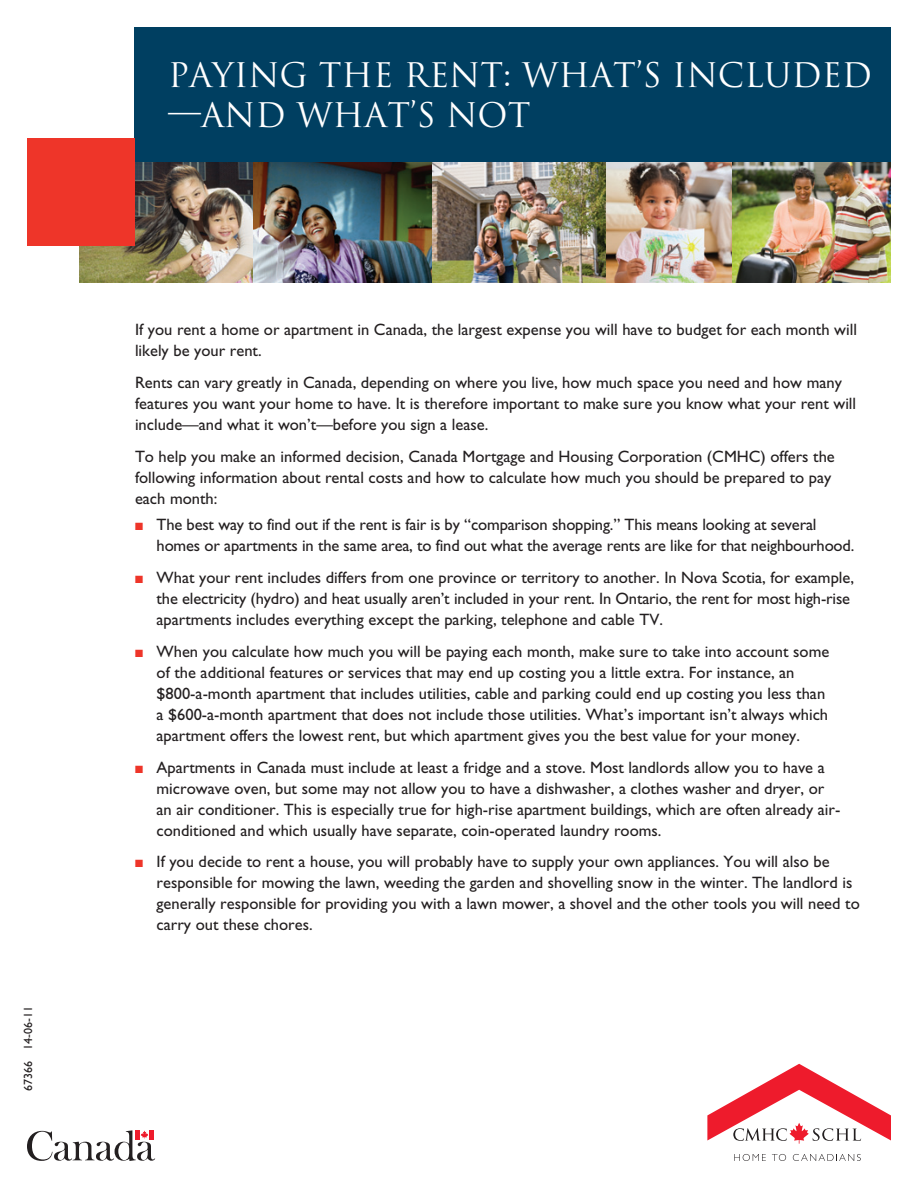
<style>
.page{position:relative;width:918px;height:1188px;background:#fff}
.page>*{position:absolute;margin:0;border:0;box-sizing:border-box;transform-origin:0 0}
.t1{font:33px/39.6px "Trajan Pro";color:#fff}
.t2{font:16.5px/21px "Gill Sans Std";color:#231f20}
.t3{font:12px "Gill Sans Std";color:#231f20}
.s1{color:#ee3529}
</style>
<div class="page">
<div style="left:135px;top:27px;width:756px;height:135px;background:#003f61"></div>
<img style="left:80px;top:162px;width:174px;height:121px">
<img style="left:254px;top:162px;width:178px;height:121px">
<img style="left:432px;top:162px;width:175px;height:121px">
<img style="left:607px;top:162px;width:126px;height:121px">
<img style="left:733px;top:162px;width:158px;height:121px">
<div style="left:27px;top:138px;width:108px;height:108px;background:#ee3529"></div>
<svg style="left:27px;top:1130px;width:128px;height:31px"></svg>
<svg style="left:707px;top:1064px;width:184px;height:80px"></svg>
<svg style="left:734px;top:1154px;width:32px;height:7px"></svg>
<svg style="left:772px;top:1154px;width:14px;height:7px"></svg>
<svg style="left:793px;top:1154px;width:68px;height:7px"></svg>
<p class="t3" style="left:21px;top:1091px;width:86px;rotate:-90deg">67366 14-06-11</p>
<h1 class="t1" style="left:168px;top:55px;width:706px">PAYING THE RENT: WHAT’S INCLUDED —AND WHAT’S NOT</h1>
<p class="t2" style="left:135px;top:319px;width:723px">If you rent a home or apartment in Canada, the largest expense you will have to budget for each month will likely be your rent.</p>
<p class="t2" style="left:135px;top:372px;width:723px">Rents can vary greatly in Canada, depending on where you live, how much space you need and how many features you want your home to have. It is therefore important to make sure you know what your rent will include—and what it won’t—before you sign a lease.</p>
<p class="t2" style="left:135px;top:446px;width:701px">To help you make an informed decision, Canada Mortgage and Housing Corporation (CMHC) offers the following information about rental costs and how to calculate how much you should be prepared to pay each month:</p>
<p class="t2" style="left:157px;top:514px;width:699px;text-indent:-22px"><span class="s1">■</span> The best way to find out if the rent is fair is by “comparison shopping.” This means looking at several homes or apartments in the same area, to find out what the average rents are like for that neighbourhood.</p>
<p class="t2" style="left:157px;top:567px;width:699px;text-indent:-22px"><span class="s1">■</span> What your rent includes differs from one province or territory to another. In Nova Scotia, for example, the electricity (hydro) and heat usually aren’t included in your rent. In Ontario, the rent for most high-rise apartments includes everything except the parking, telephone and cable TV.</p>
<p class="t2" style="left:157px;top:641px;width:674px;text-indent:-22px"><span class="s1">■</span> When you calculate how much you will be paying each month, make sure to take into account some of the additional features or services that may end up costing you a little extra. For instance, an $800-a-month apartment that includes utilities, cable and parking could end up costing you less than a $600-a-month apartment that does not include those utilities. What’s important isn’t always which apartment offers the lowest rent, but which apartment gives you the best value for your money.</p>
<p class="t2" style="left:157px;top:757px;width:685px;text-indent:-22px"><span class="s1">■</span> Apartments in Canada must include at least a fridge and a stove. Most landlords allow you to have a microwave oven, but some may not allow you to have a dishwasher, a clothes washer and dryer, or an air conditioner. This is especially true for high-rise apartment buildings, which are often already air&shy;conditioned and which usually have separate, coin-operated laundry rooms.</p>
<p class="t2" style="left:157px;top:851px;width:705px;text-indent:-22px"><span class="s1">■</span> If you decide to rent a house, you will probably have to supply your own appliances. You will also be responsible for mowing the lawn, weeding the garden and shovelling snow in the winter. The landlord is generally responsible for providing you with a lawn mower, a shovel and the other tools you will need to carry out these chores.</p>
</div>
